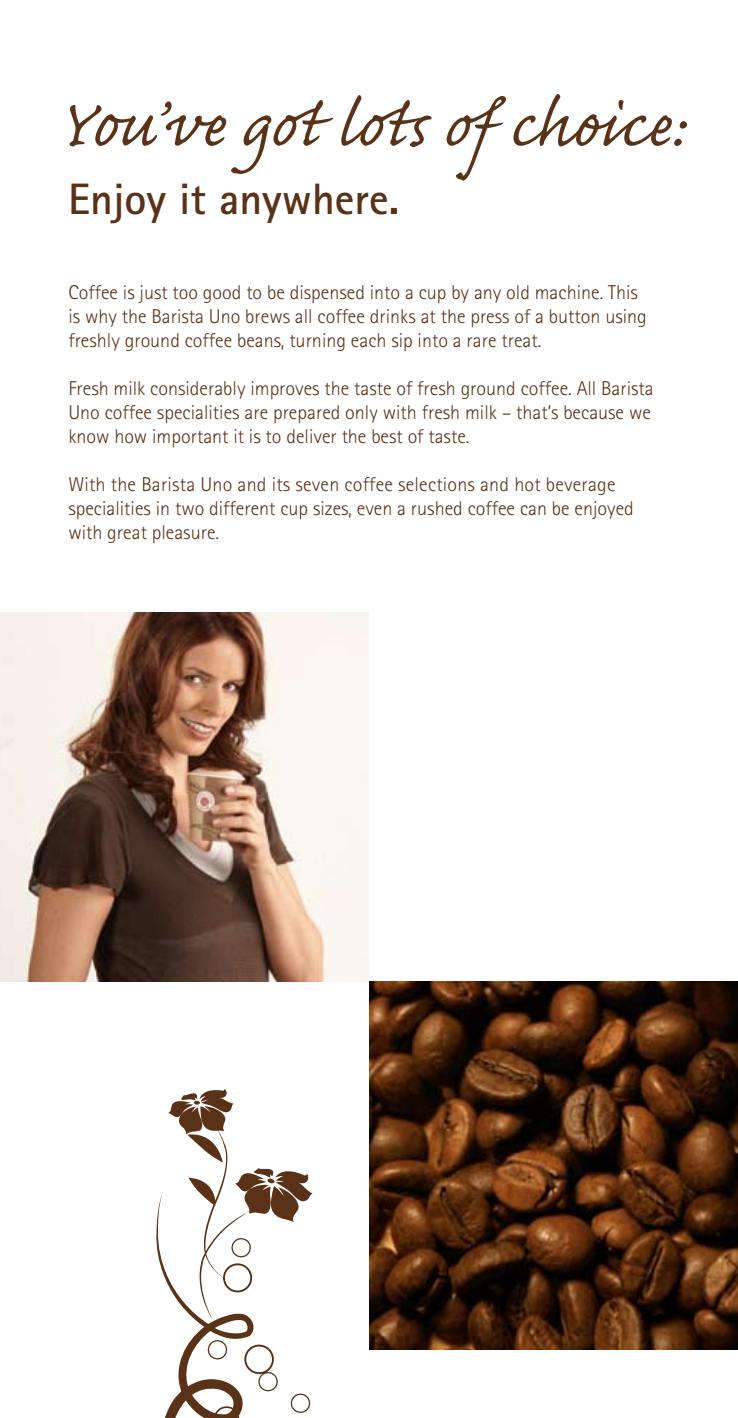
<style>
.page{position:relative;width:738px;height:1418px;background:#fff}
.page>*{position:absolute;margin:0;border:0;box-sizing:border-box;transform-origin:0 0}
.t1{font:84px "Caflisch Script Pro";color:#5a3217}
.t2{font:700 44px "Rotis Sans Serif";color:#5a3217}
.t3{font:300 20px/24px "Rotis Sans Serif";color:#5a3217}
</style>
<div class="page">
<svg style="left:156px;top:1089px;width:157px;height:328px"></svg>
<img style="left:0;top:612px;width:369px;height:369px">
<img style="left:369px;top:981px;width:368px;height:368px">
<h1 class="t1" style="left:57px;top:81px;width:627px">You’ve got lots of choice:</h1>
<h2 class="t2" style="left:68px;top:171px;width:332px">Enjoy it anywhere.</h2>
<p class="t3" style="left:68px;top:280px;width:579px">Coffee is just too good to be dispensed into a cup by any old machine. This is why the Barista Uno brews all coffee drinks at the press of a button using freshly ground coffee beans, turning each sip into a rare treat.</p>
<p class="t3" style="left:68px;top:376px;width:586px">Fresh milk considerably improves the taste of fresh ground coffee. All Barista<br>Uno coffee specialities are prepared only with fresh milk – that’s because we know how important it is to deliver the best of taste.</p>
<p class="t3" style="left:68px;top:472px;width:566px">With the Barista Uno and its seven coffee selections and hot beverage specialities in two different cup sizes, even a rushed coffee can be enjoyed with great pleasure.</p>
</div>
